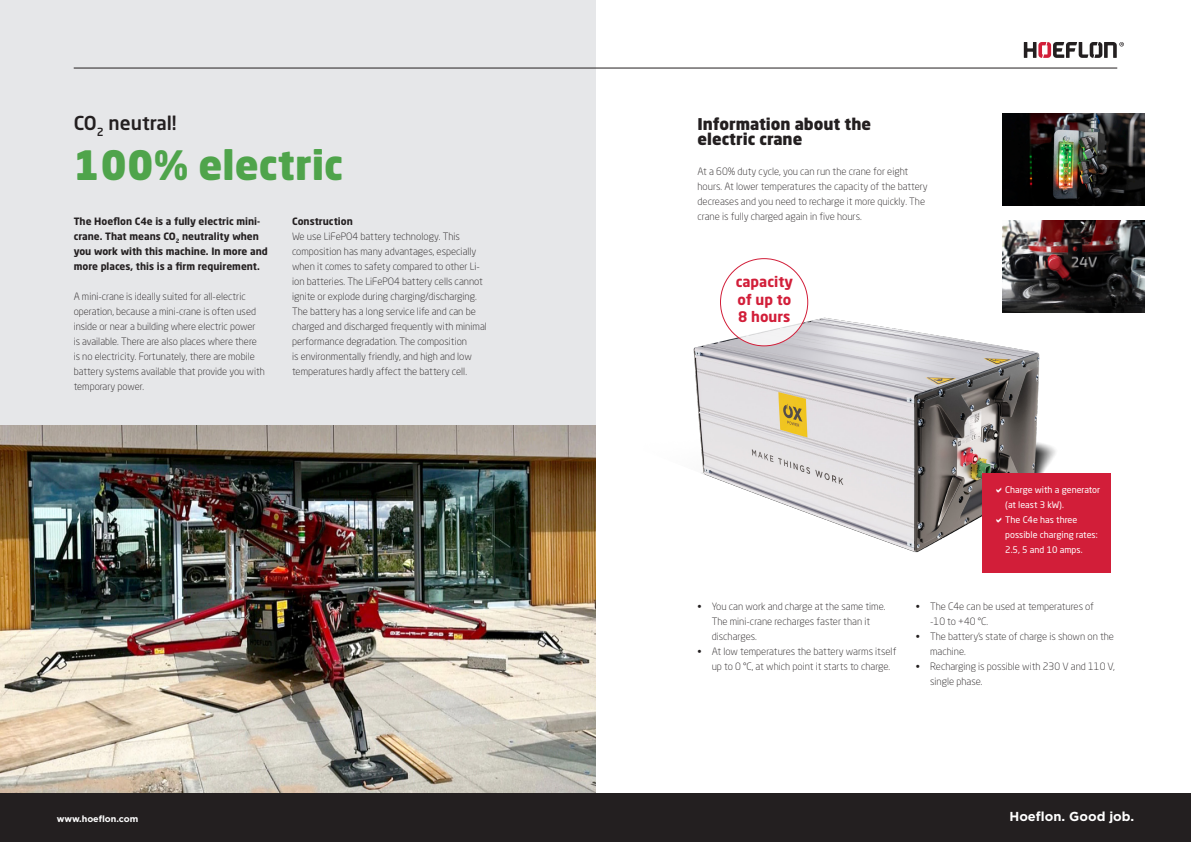
<style>
.page{position:relative;width:1191px;height:842px;background:#fff}
.page>*{position:absolute;margin:0;border:0;box-sizing:border-box;transform-origin:0 0}
.kop_1{font:900 40px "Neo Sans Std";color:#4fa44b}
.kop_1-2{font:500 19px "Neo Sans Std";color:#231f20}
.kop_2{font:900 16px/15px "Neo Sans Std";color:#231f20}
.t1{font:700 14.4px/17.3px "Neo Sans Std";color:#d21e39}
.t2{font:700 13px "Gotham";color:#fff}
.bodytekst{font:300 10px/15px "Neo Sans Std";color:#231f20}
.bodytekst-2{font:700 10px/15px "Neo Sans Std";color:#231f20}
.kop_3{font:700 10px "Neo Sans Std";color:#231f20}
.t3{font:9px/15px "Neo Sans Std";color:#fff}
.t4{font:700 9px "Gotham";color:#fff}
</style>
<div class="page">
<img style="left:693px;top:307px;width:363px;height:246px">
<div style="left:0;top:0;width:595px;height:842px;background:#e6e7e9"></div>
<img style="left:1003px;top:113px;width:141px;height:92px">
<img style="left:0;top:425px;width:595px;height:369px">
<img style="left:1003px;top:221px;width:141px;height:92px">
<hr style="left:74px;top:68px;width:1043px;height:1px;background:#231f20">
<svg style="left:1023px;top:42px;width:101px;height:16px"></svg>
<div style="left:982px;top:473px;width:128px;height:100px;background:#d21e39"></div>
<div style="left:720px;top:259px;width:87px;height:87px;background:#fff;border-radius:50%"></div>
<div style="left:0;top:794px;width:1191px;height:48px;background:#231f20"></div>
<p class="kop_1-2" style="left:74px;top:111px;width:105px">CO<sub>2</sub> neutral!</p>
<p class="kop_1" style="left:74px;top:139px;width:271px">100% electric</p>
<p class="bodytekst-2" style="left:74px;top:214px;width:196px">The Hoeflon C4e is a fully electric mini&shy;crane. That means CO<sub>2</sub> neutrality when you work with this machine. In more and more places, this is a firm requirement.</p>
<p class="bodytekst" style="left:74px;top:289px;width:193px">A mini-crane is ideally suited for all-electric operation, because a mini-crane is often used inside or near a building where electric power<br>is available. There are also places where there is no electricity. Fortunately, there are mobile battery systems available that provide you with temporary power.</p>
<p class="kop_3" style="left:292px;top:215px;width:62px">Construction</p>
<p class="bodytekst" style="left:292px;top:229px;width:196px">We use LiFePO4 battery technology. This composition has many advantages, especially when it comes to safety compared to other Li&shy;ion batteries. The LiFePO4 battery cells cannot ignite or explode during charging/discharging.<br>The battery has a long service life and can be charged and discharged frequently with minimal performance degradation. The composition<br>is environmentally friendly, and high and low temperatures hardly affect the battery cell.</p>
<p class="kop_2" style="left:697px;top:116px;width:175px">Information about the electric crane</p>
<p class="bodytekst" style="left:697px;top:164px;width:232px">At a 60% duty cycle, you can run the crane for eight hours. At lower temperatures the capacity of the battery decreases and you need to recharge it more quickly. The crane is fully charged again in five hours.</p>
<p class="t1" style="left:735px;top:273px;width:59px">capacity of up to<br>8 hours</p>
<p class="bodytekst" style="left:711px;top:599px;width:175px;text-indent:-14px">• You can work and charge at the same time.<br>The mini-crane recharges faster than it discharges.</p>
<p class="bodytekst" style="left:711px;top:644px;width:186px;text-indent:-14px">• At low temperatures the battery warms itself up to 0 °C, at which point it starts to charge.</p>
<p class="t3" style="left:1005px;top:482px;width:96px">Charge with a generator (at least 3 kW).</p>
<p class="t3" style="left:1005px;top:512px;width:94px">The C4e has three possible charging rates:<br>2.5, 5 and 10 amps.</p>
<p class="bodytekst" style="left:930px;top:599px;width:165px;text-indent:-14px">• The C4e can be used at temperatures of -10 to +40 °C.</p>
<p class="bodytekst" style="left:930px;top:629px;width:185px;text-indent:-14px">• The battery's state of charge is shown on the machine.</p>
<p class="bodytekst" style="left:930px;top:659px;width:186px;text-indent:-14px">• Recharging is possible with 230 V and 110 V, single phase.</p>
<p class="t4" style="left:57px;top:813px;width:83px">www.hoeflon.com</p>
<h3 class="t2" style="left:1009px;top:807px;width:126px">Hoeflon. Good job.</h3>
</div>
